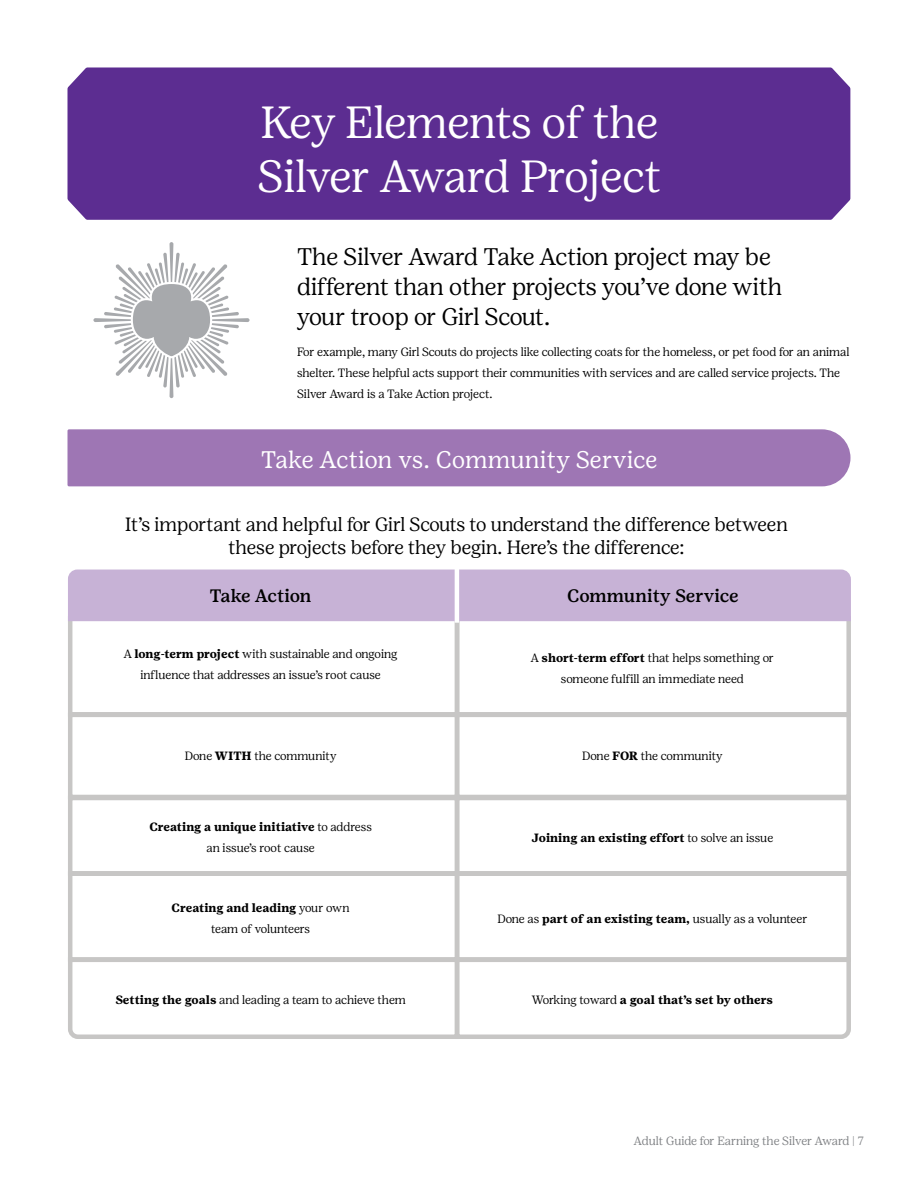
<style>
.page{position:relative;width:918px;height:1188px;background:#fff}
.page>*{position:absolute;margin:0;border:0;box-sizing:border-box;transform-origin:0 0}
.t1{font:300 45px/54px "Girl Scout Display";color:#fff}
.t2{font:300 24px/30px "Girl Scout Display";letter-spacing:-.01em;color:#000}
.t3{font:24px "Girl Scout Text";letter-spacing:-.01em;color:#fff}
.t4{font:300 19.2px/23.1px "Girl Scout Display";color:#000;text-align:center}
.t5{font:500 18px "Girl Scout Text";letter-spacing:-.005em;color:#000}
.t6{font:300 12px/21px "Girl Scout Display";color:#000;text-align:center}
.t7{font:700 12px "Girl Scout Text";color:#000}
.t8{font:300 12px "Girl Scout Display";color:#808285}
.s1{font-family:"Girl Scout Text";font-weight:700}
.s2{font-family:"Girl Scout Display";font-weight:300}
</style>
<div class="page">
<div style="left:68px;top:429px;width:783px;height:57px;background:#9e76b4"></div>
<svg style="left:93px;top:242px;width:157px;height:156px"></svg>
<div style="left:68px;top:67px;width:782px;height:153px;background:#5c2d91"></div>
<svg style="left:68px;top:569px;width:783px;height:470px"></svg>
<hr style="left:455px;top:567px;width:4px;height:56px;background:#fff">
<h1 class="t1" style="left:258px;top:94px;width:405px">Key Elements of the<br>Silver Award Project</h1>
<h2 class="t2" style="left:297px;top:241px;width:487px">The Silver Award Take Action project may be different than other projects you’ve done with your troop or Girl Scout.</h2>
<p class="t6" style="left:297px;top:341px;width:554px;text-align:left">For example, many Girl Scouts do projects like collecting coats for the homeless, or pet food for an animal shelter. These helpful acts support their communities with services and are called service projects. The<br>Silver Award is a Take Action project.</p>
<h2 class="t3" style="left:261px;top:445px;width:398px">Take Action vs. Community Service</h2>
<h3 class="t4" style="left:125px;top:512px;width:664px">It’s important and helpful for Girl Scouts to understand the difference between these projects before they begin. Here’s the difference:</h3>
<h3 class="t5" style="left:210px;top:585px;width:103px">Take Action</h3>
<p class="t6" style="left:124px;top:643px;width:275px">A <span class="s1">long-term project</span> with sustainable and ongoing influence that addresses an issue’s root cause</p>
<p class="t6" style="left:185px;top:745px;width:153px">Done <span class="s1">WITH</span> the community</p>
<p class="t7" style="left:149px;top:820px;width:224px">Creating a unique initiative <span class="s2">to address</span></p>
<p class="t6" style="left:207px;top:837px;width:110px">an issue’s root cause</p>
<p class="t7" style="left:172px;top:900px;width:180px">Creating and leading <span class="s2">your own</span></p>
<p class="t6" style="left:211px;top:918px;width:100px">team of volunteers</p>
<p class="t6" style="left:115px;top:989px;width:292px"><span class="s1">Setting the goals</span> and leading a team to achieve them</p>
<h3 class="t5" style="left:567px;top:585px;width:173px">Community Service</h3>
<p class="t6" style="left:531px;top:647px;width:245px">A <span class="s1">short-term effort</span> that helps something or someone fulfill an immediate need</p>
<p class="t6" style="left:582px;top:745px;width:142px">Done <span class="s1">FOR</span> the community</p>
<p class="t7" style="left:532px;top:830px;width:243px">Joining an existing effort <span class="s2">to solve an issue</span></p>
<p class="t6" style="left:497px;top:908px;width:312px">Done as <span class="s1">part of an existing team,</span> usually as a volunteer</p>
<p class="t7" style="left:532px;top:992px;width:243px"><span class="s2">Working toward</span> a goal that’s set by others</p>
<p class="t8" style="left:634px;top:1134px;width:232px">Adult Guide for Earning the Silver Award | 7</p>
</div>
